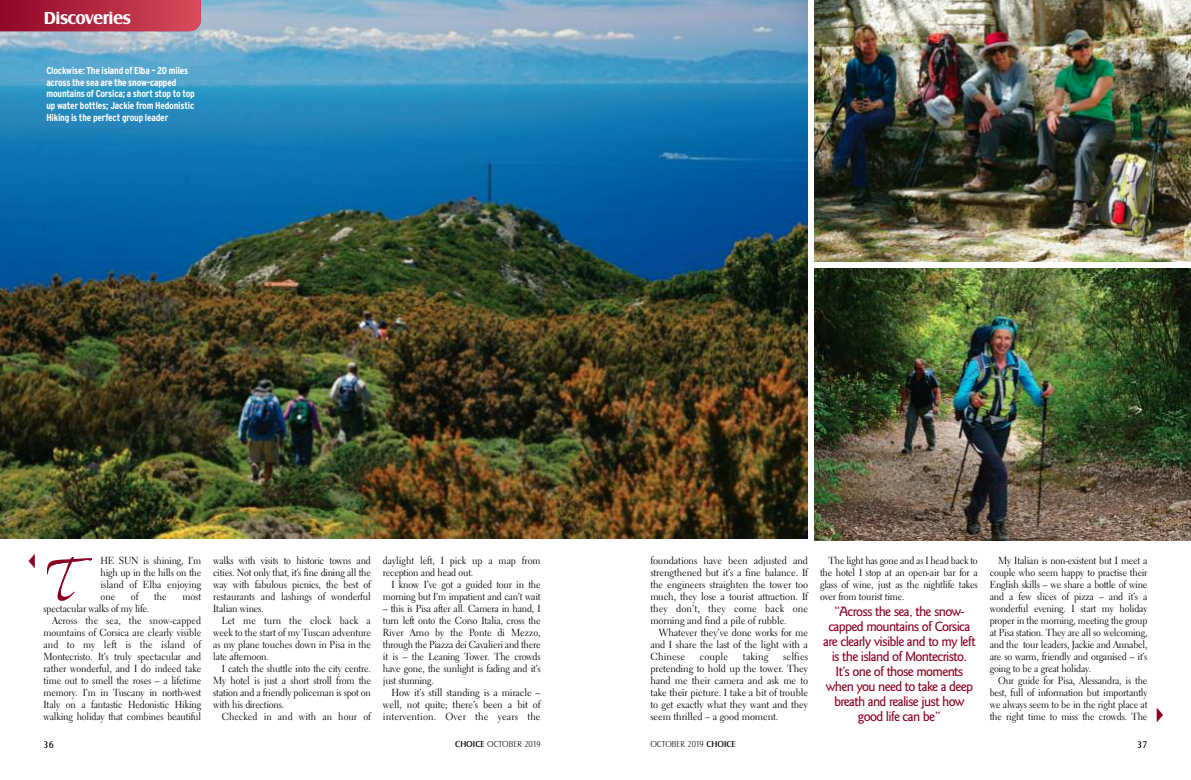
<style>
.page{position:relative;width:1191px;height:780px;background:#fff}
.page>*{position:absolute;margin:0;border:0;box-sizing:border-box;transform-origin:0 0}
.t1{font:70.1px "Ex Ponto";color:#8a0023;scale:.95 1}
.t2{font:700 18px "Castle EF";letter-spacing:-.03em;color:#fff}
.t3{font:500 14px/15px "Goudy Sans";letter-spacing:-.05em;color:#8a0023;text-align:center}
.t4{font:10.2px/12px "Electra LH";letter-spacing:-.01em;color:#000;text-align:justify;scale:.95 1}
.t5{font:10.2px/12px "Electra LH";letter-spacing:-.01em;color:#000;text-align:justify}
.t6{font:10.2px "Electra LH";letter-spacing:.01em;color:#000;scale:.95 1}
.t7{font:700 condensed 10px/11.5px "Interstate";letter-spacing:-.015em;color:#fff}
.t8{font:10px "Castle EF";color:#000}
.t9{font:300 9px "Castle EF";color:#000}
.s1{font-weight:400}
</style>
<div class="page">
<img style="left:0;top:0;width:807px;height:538px">
<svg style="left:0;top:0;width:201px;height:31px;background:#b42941"></svg>
<img style="left:814px;top:0;width:377px;height:262px">
<img style="left:814px;top:269px;width:377px;height:271px">
<h2 class="t2" style="left:44px;top:8px;width:89px">Discoveries</h2>
<p class="t7" style="left:46px;top:65px;width:150px">Clockwise: The island of Elba – 20 miles across the sea are the snow-capped mountains of Corsica; a short stop to top up water bottles; Jackie from Hedonistic Hiking is the perfect group leader</p>
<h1 class="t1" style="left:44px;top:549px;width:40px">T</h1>
<p class="t4" style="left:101px;top:556px;width:107px">HE SUN is shining, I’m high up in the hills on the island of Elba enjoying one</p>
<p class="t4" style="left:131px;top:592px;width:9px">of</p>
<p class="t4" style="left:154px;top:592px;width:15px">the</p>
<p class="t4" style="left:182px;top:592px;width:21px">most</p>
<p class="t4" style="left:44px;top:604px;width:113px">spectacular walks of my life.</p>
<p class="t6" style="left:52px;top:616px;width:158px">Across the sea, the snow-capped</p>
<p class="t4" style="left:44px;top:628px;width:167px">mountains of Corsica are clearly visible</p>
<p class="t6" style="left:44px;top:640px;width:167px">and to my left is the island of</p>
<p class="t4" style="left:44px;top:652px;width:167px">Montecristo. It’s truly spectacular and</p>
<p class="t4" style="left:44px;top:664px;width:167px">rather wonderful, and I do indeed take</p>
<p class="t4" style="left:44px;top:676px;width:167px">time out to smell the roses – a lifetime</p>
<p class="t4" style="left:44px;top:688px;width:167px">memory. I’m in Tuscany in north-west</p>
<p class="t4" style="left:44px;top:700px;width:167px">Italy on a fantastic Hedonistic Hiking</p>
<p class="t4" style="left:44px;top:712px;width:167px">walking holiday that combines beautiful</p>
<p class="t4" style="left:213px;top:556px;width:167px">walks with visits to historic towns and cities. Not only that, it’s fine dining all the way with fabulous picnics, the best of restaurants and lashings of wonderful Italian wines.</p>
<p class="t4" style="left:213px;top:616px;width:167px;text-indent:9px">Let me turn the clock back a week to the start of my Tuscan adventure as my plane touches down in Pisa in the late afternoon.</p>
<p class="t4" style="left:213px;top:664px;width:167px;text-indent:9px">I catch the shuttle into the city centre.<br>My hotel is just a short stroll from the station and a friendly policeman is spot on with his directions.</p>
<p class="t4" style="left:222px;top:712px;width:158px">Checked in and with an hour of</p>
<p class="t4" style="left:383px;top:556px;width:167px">daylight left, I pick up a map from reception and head out.</p>
<p class="t4" style="left:383px;top:580px;width:167px;text-align:right">I know I’ve got a guided tour in the morning but I’m impatient and can’t wait</p>
<p class="t4" style="left:383px;top:604px;width:167px">– this is Pisa after all. Camera in hand, I turn left onto the Corso Italia, cross the River Arno by the Ponte di Mezzo, through the Piazza dei Cavalieri and there it is – the Leaning Tower. The crowds have gone, the sunlight is fading and it’s just stunning.</p>
<p class="t5" style="left:383px;top:688px;width:159px;text-indent:9px">How it’s still standing is a miracle – well, not quite; there’s been a bit of intervention. Over the years the</p>
<p class="t8" style="left:44px;top:738px;width:12px">36</p>
<p class="t9" style="left:455px;top:738px;width:87px"><span class="s1">CHOICE</span> OCTOBER 2019</p>
<p class="t5" style="left:650px;top:556px;width:159px">foundations have been adjusted and strengthened but it’s a fine balance. If the engineers straighten the tower too much, they lose a tourist attraction. If they don’t, they come back one morning and find a pile of rubble.</p>
<p class="t5" style="left:650px;top:628px;width:159px;text-indent:9px">Whatever they’ve done works for me and I share the last of the light with a Chinese</p>
<p class="t5" style="left:650px;top:652px;width:159px;text-indent:133px">selfies pretending to hold up the tower. They hand me their camera and ask me to take their picture. I take a bit of trouble to get exactly what they want and they seem thrilled – a good moment.</p>
<p class="t5" style="left:700px;top:652px;width:30px">couple</p>
<p class="t5" style="left:743px;top:652px;width:27px">taking</p>
<p class="t4" style="left:820px;top:556px;width:167px;text-indent:9px">The light has gone and as I head back to the hotel I stop at an open-air bar for a glass of wine, just as the nightlife takes over from tourist time.</p>
<p class="t4" style="left:989px;top:556px;width:167px;text-indent:9px">My Italian is non-existent but I meet a couple who seem happy to practise their English skills – we share a bottle of wine and a few slices of pizza – and it’s a wonderful evening. I start my holiday proper in the morning, meeting the group at Pisa station. They are all so welcoming, and the tour leaders, Jackie and Annabel, are so warm, friendly and organised – it’s going to be a great holiday.</p>
<p class="t4" style="left:989px;top:676px;width:167px;text-indent:9px">Our guide for Pisa, Alessandra, is the best, full of information but importantly we always seem to be in the right place at the right time to miss the crowds. The</p>
<h3 class="t3" style="left:823px;top:604px;width:154px">“Across the sea, the snow&shy;capped mountains of Corsica are clearly visible and to my left is the island of Montecristo.<br>It’s one of those moments when you need to take a deep breath and realise just how good life can be”</h3>
<p class="t9" style="left:650px;top:738px;width:87px">OCTOBER 2019 <span class="s1">CHOICE</span></p>
<p class="t8" style="left:1137px;top:738px;width:12px">37</p>
</div>
